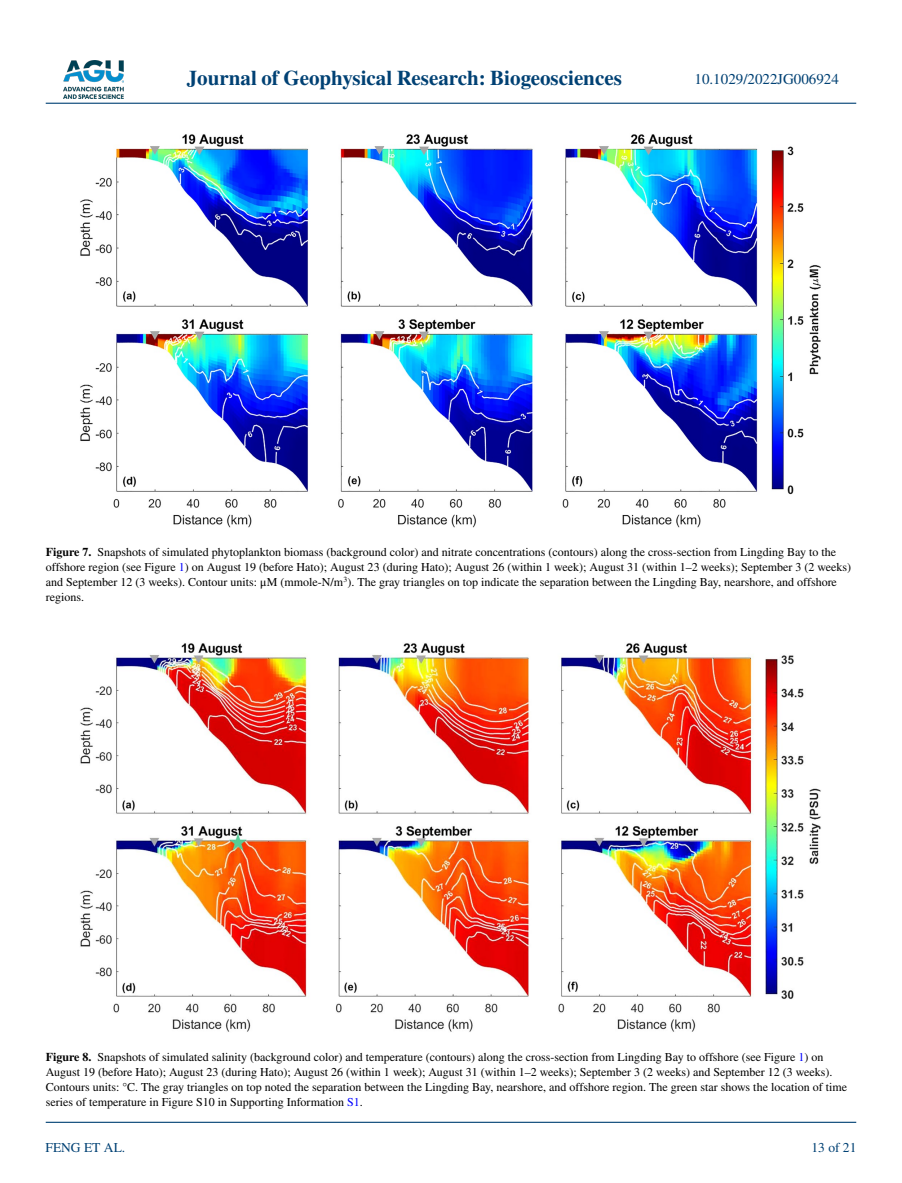
<style>
.page{position:relative;width:902px;height:1183px;background:#fff}
.page>*{position:absolute;margin:0;border:0;box-sizing:border-box;transform-origin:0 0}
.t1{font:700 21px "STIX";color:#004174}
.t2{font:15px "STIX";color:#004174}
.t3{font:13.5px "STIX";color:#004174}
.t4{font:12px/15px "STIX";color:#000}
.s1{font-weight:700}
.s2{color:#00f}
</style>
<div class="page">
<img style="left:63px;top:60px;width:60px;height:39px">
<hr style="left:46px;top:103px;width:810px;height:1px;background:#004174">
<hr style="left:46px;top:1121px;width:810px;height:1px;background:#004174">
<img style="left:80px;top:134px;width:741px;height:393px">
<img style="left:80px;top:643px;width:741px;height:389px">
<h1 class="t1" style="left:187px;top:66px;width:436px">Journal of Geophysical Research: Biogeosciences</h1>
<p class="t2" style="left:694px;top:69px;width:146px">10.1029/2022JG006924</p>
<p class="t4" style="left:46px;top:545px;width:806px"><span class="s1">Figure 7.</span> Snapshots of simulated phytoplankton biomass (background color) and nitrate concentrations (contours) along the cross-section from Lingding Bay to the offshore region (see Figure <span class="s2">1</span>) on August 19 (before Hato); August 23 (during Hato); August 26 (within 1 week); August 31 (within 1–2 weeks); September 3 (2 weeks) and September 12 (3 weeks). Contour units: μM (mmole-N/m<sup>3</sup>). The gray triangles on top indicate the separation between the Lingding Bay, nearshore, and offshore regions.</p>
<p class="t4" style="left:46px;top:1050px;width:802px"><span class="s1">Figure 8.</span> Snapshots of simulated salinity (background color) and temperature (contours) along the cross-section from Lingding Bay to offshore (see Figure <span class="s2">1</span>) on August 19 (before Hato); August 23 (during Hato); August 26 (within 1 week); August 31 (within 1–2 weeks); September 3 (2 weeks) and September 12 (3 weeks).<br>Contours units: °C. The gray triangles on top noted the separation between the Lingding Bay, nearshore, and offshore region. The green star shows the location of time series of temperature in Figure S10 in Supporting Information <span class="s2">S1</span>.</p>
<p class="t3" style="left:45px;top:1138px;width:81px">FENG ET AL.</p>
<p class="t3" style="left:811px;top:1138px;width:46px">13 of 21</p>
</div>
